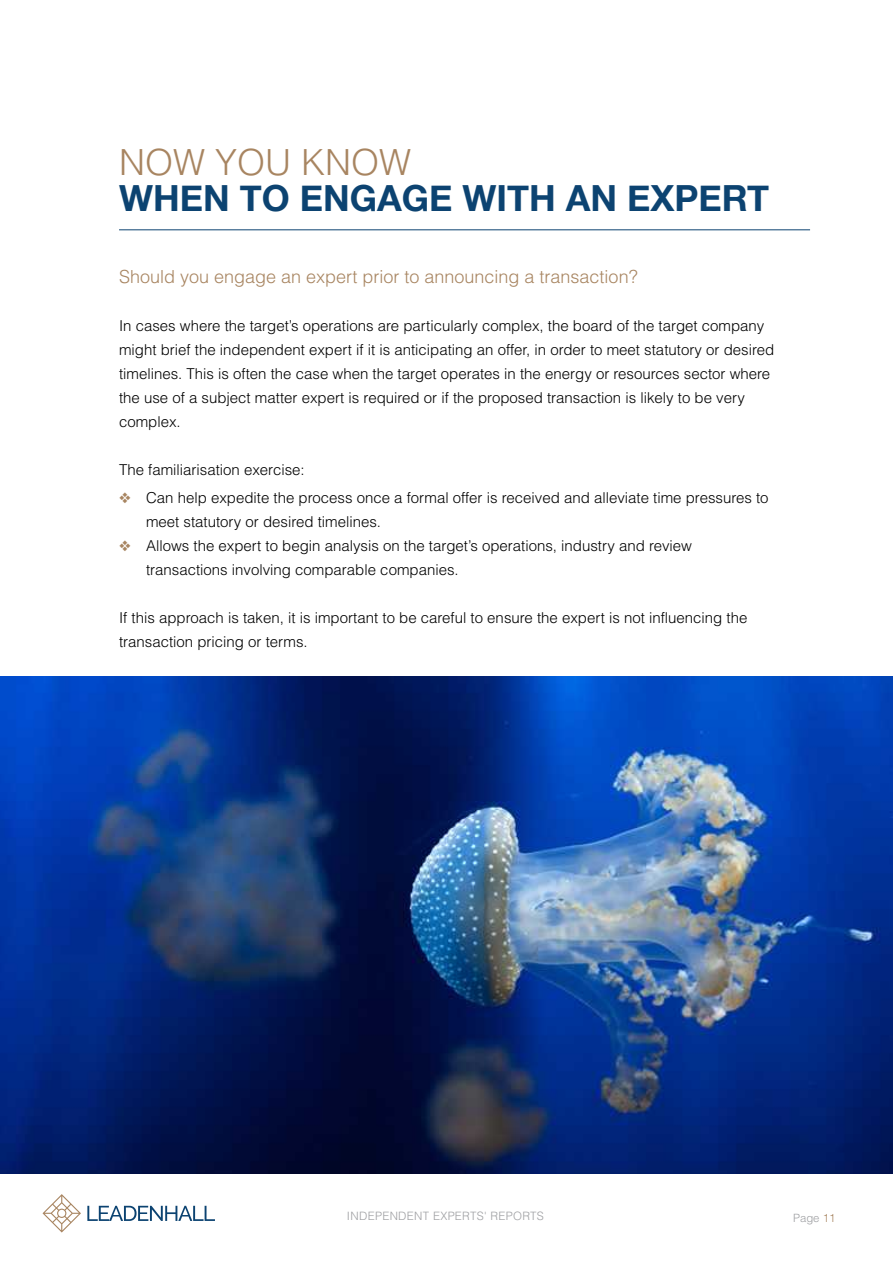
<style>
.page{position:relative;width:893px;height:1263px;background:#fff}
.page>*{position:absolute;margin:0;border:0;box-sizing:border-box;transform-origin:0 0}
.t1{font:700 36px "Helvetica Neue";color:#0c4371}
.t2{font:300 36px "Helvetica";color:#a88561}
.t3{font:300 18px "Helvetica";color:#a88561}
.t4{font:300 15px/24px "Helvetica";color:#000}
.t5{font:300 11.55px "Helvetica";letter-spacing:.025em;color:#9e9fa2}
.t6{font:300 11.4px "Helvetica";color:#9e9fa2}
.s1{color:#a88561}
</style>
<div class="page">
<img style="left:0;top:677px;width:893px;height:497px">
<hr style="left:119px;top:230px;width:691px;height:1px;background:#0c4371">
<svg style="left:87px;top:1206px;width:128px;height:15px"></svg>
<svg style="left:43px;top:1194px;width:38px;height:38px"></svg>
<h1 class="t2" style="left:119px;top:139px;width:294px">NOW YOU KNOW</h1>
<h1 class="t1" style="left:119px;top:170px;width:651px">WHEN TO ENGAGE WITH AN EXPERT</h1>
<p class="t3" style="left:119px;top:265px;width:520px">Should you engage an expert prior to announcing a transaction?</p>
<p class="t4" style="left:119px;top:313px;width:657px">In cases where the target’s operations are particularly complex, the board of the target company might brief the independent expert if it is anticipating an offer, in order to meet statutory or desired timelines. This is often the case when the target operates in the energy or resources sector where the use of a subject matter expert is required or if the proposed transaction is likely to be very complex.</p>
<p class="t4" style="left:119px;top:457px;width:187px">The familiarisation exercise:</p>
<p class="t4" style="left:146px;top:485px;width:624px;text-indent:-27px"><span class="s1">❖</span> Can help expedite the process once a formal offer is received and alleviate time pressures to meet statutory or desired timelines.</p>
<p class="t4" style="left:146px;top:533px;width:548px;text-indent:-27px"><span class="s1">❖</span> Allows the expert to begin analysis on the target’s operations, industry and review transactions involving comparable companies.</p>
<p class="t4" style="left:119px;top:605px;width:630px">If this approach is taken, it is important to be careful to ensure the expert is not influencing the transaction pricing or terms.</p>
<p class="t5" style="left:347px;top:1209px;width:198px">INDEPENDENT EXPERTS' REPORTS</p>
<p class="t6" style="left:793px;top:1210px;width:44px">Page <span class="s1">11</span></p>
</div>
